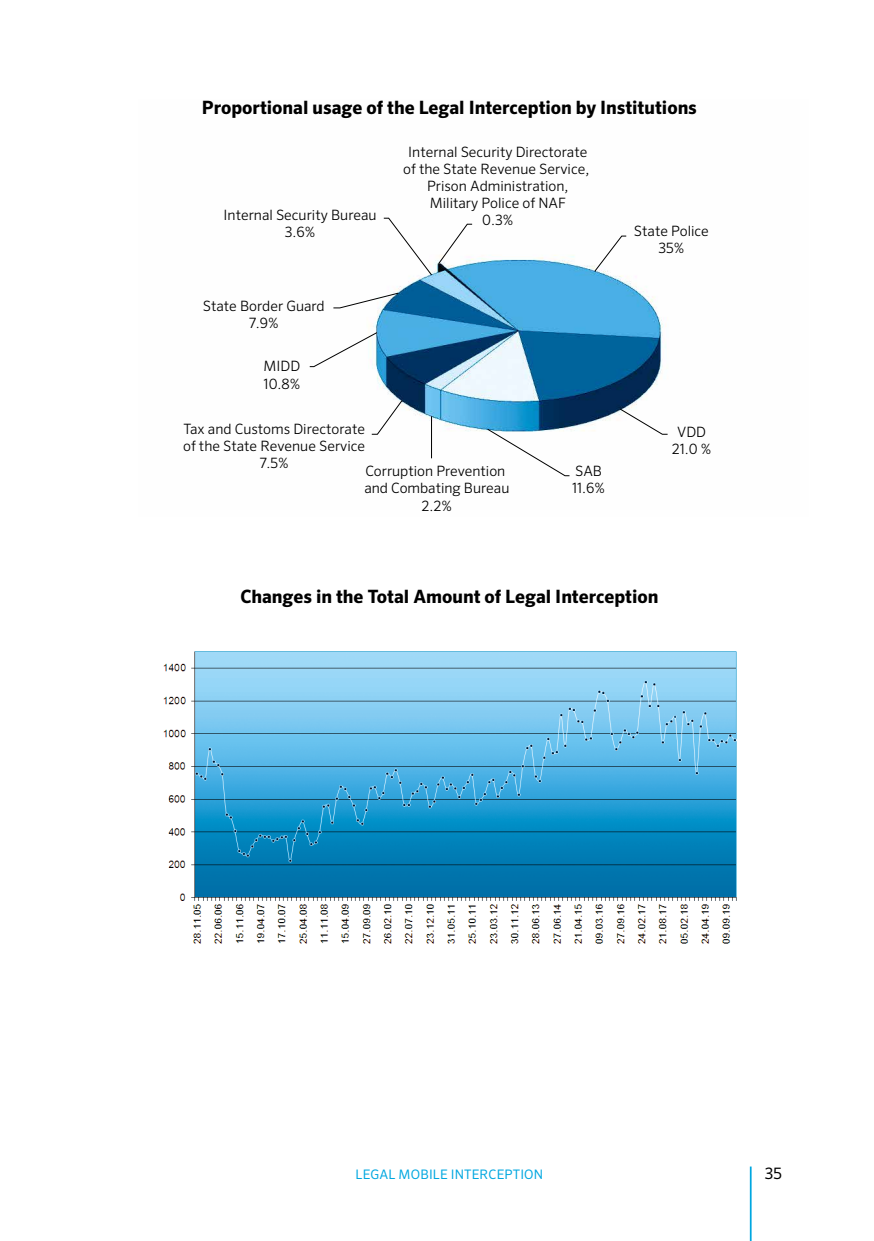
<style>
.page{position:relative;width:874px;height:1241px;background:#fff}
.page>*{position:absolute;margin:0;border:0;box-sizing:border-box;transform-origin:0 0}
.t1{font:700 18.38px "FF Sero Pro";color:#000}
.t2{font:15.75px "FF Sero Pro";color:#000}
.t3{font:300 14.17px/17.2px "FF Sero Pro";color:#000;text-align:center}
.t4{font:13.12px "FF Sero Pro";letter-spacing:.01em;color:#00a7e0}
</style>
<div class="page">
<hr style="left:749px;top:1166px;width:2px;height:74px;background:#00a7e0">
<img style="left:310px;top:224px;width:356px;height:253px">
<svg style="left:619px;top:408px;width:49px;height:27px"></svg>
<svg style="left:593px;top:235px;width:33px;height:37px"></svg>
<svg style="left:383px;top:217px;width:89px;height:59px"></svg>
<svg style="left:332px;top:292px;width:67px;height:16px"></svg>
<svg style="left:309px;top:332px;width:68px;height:35px"></svg>
<svg style="left:371px;top:399px;width:31px;height:36px"></svg>
<hr style="left:431px;top:416px;width:1px;height:42px;background:#000">
<svg style="left:487px;top:428px;width:83px;height:48px"></svg>
<img style="left:163px;top:651px;width:574px;height:293px">
<p class="t1" style="left:202px;top:96px;width:496px">Proportional usage of the Legal Interception by Institutions</p>
<p class="t3" style="left:223px;top:206px;width:154px">Internal Security Bureau<br>3.6%</p>
<p class="t3" style="left:203px;top:297px;width:123px">State Border Guard<br>7.9%</p>
<p class="t3" style="left:263px;top:357px;width:38px;text-align:left">MIDD<br>10.8%</p>
<p class="t3" style="left:403px;top:143px;width:187px">Internal Security Directorate of the State Revenue Service,<br>Prison Administration,<br>Military Police of NAF<br>0.3%</p>
<p class="t3" style="left:183px;top:420px;width:183px">Tax and Customs Directorate of the State Revenue Service<br>7.5%</p>
<p class="t3" style="left:364px;top:462px;width:146px">Corruption Prevention and Combating Bureau<br>2.2%</p>
<p class="t3" style="left:572px;top:462px;width:34px;text-align:left">SAB<br>11.6%</p>
<p class="t3" style="left:633px;top:222px;width:76px">State Police<br>35%</p>
<p class="t3" style="left:671px;top:423px;width:41px">VDD<br>21.0 %</p>
<p class="t1" style="left:240px;top:584px;width:419px">Changes in the Total Amount of Legal Interception</p>
<p class="t4" style="left:355px;top:1165px;width:189px">LEGAL MOBILE INTERCEPTION</p>
<p class="t2" style="left:764px;top:1163px;width:19px">35</p>
</div>
